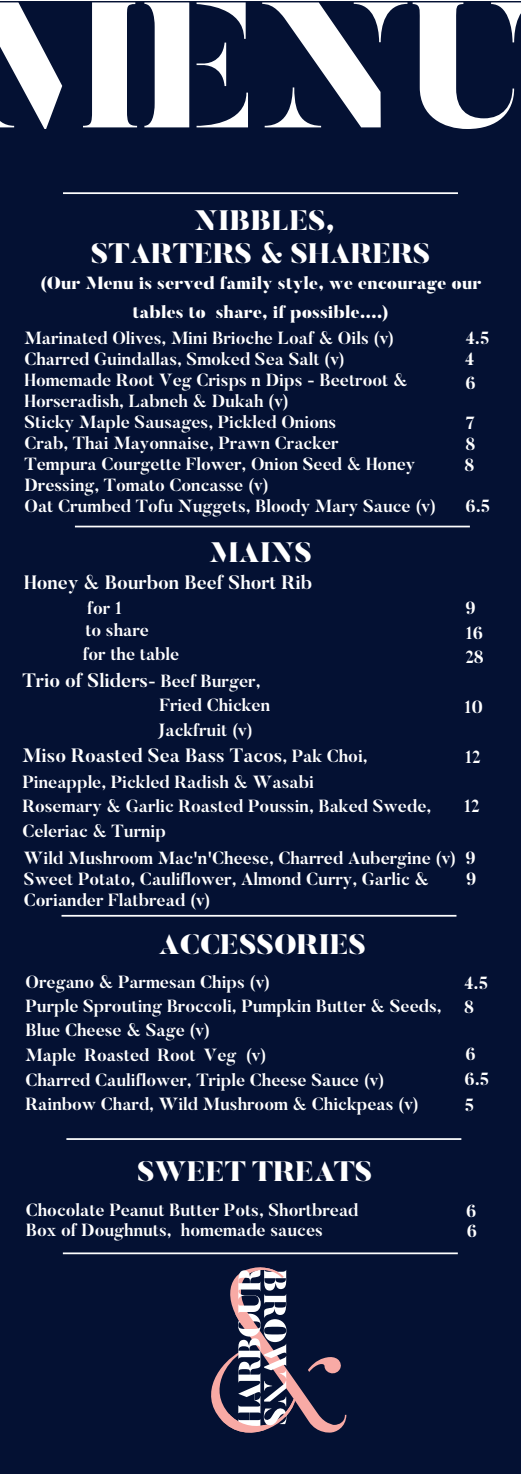
<style>
.page{position:relative;width:521px;height:1474px;background:#fff}
.page>*{position:absolute;margin:0;border:0;box-sizing:border-box;transform-origin:0 0}
.t1{font:900 177.45px "Butler Stencil";color:#fff}
.t2{font:900 28px/33.6px "Butler Stencil";color:#fff;text-align:center}
.t3{font:900 28px "Butler";color:#fff}
.t4{font:700 19.25px "Butler";color:#fff}
.t5{font:700 17.5px/21px "Butler";color:#fff}
.t6{font:900 17.5px/28.5px "Butler Stencil";color:#fff;text-align:center}
.s1{font-size:17.5px}
</style>
<div class="page">
<div style="left:0;top:1px;width:521px;height:1472px;background:#041133"></div>
<hr style="left:63px;top:192px;width:395px;height:2px;background:#fff">
<hr style="left:66px;top:1138px;width:395px;height:1px;background:#fff">
<svg style="left:211px;top:1267px;width:135px;height:165px"></svg>
<hr style="left:63px;top:1252px;width:395px;height:2px;background:#fff">
<hr style="left:75px;top:525px;width:395px;height:2px;background:#fff">
<hr style="left:62px;top:914px;width:394px;height:2px;background:#fff">
<p class="t1" style="left:-43px;top:-47px;width:585px">MENU</p>
<p class="t2" style="left:91px;top:204px;width:341px">NIBBLES,<br>STARTERS &amp; SHARERS</p>
<p class="t6" style="left:40px;top:269px;width:443px">(Our Menu is served family style, we encourage our tables to share, if possible....)</p>
<p class="t5" style="left:465px;top:328px;width:26px">4.5<br>4</p>
<p class="t5" style="left:465px;top:372px;width:12px">6</p>
<p class="t5" style="left:465px;top:412px;width:11px">7<br>8</p>
<p class="t5" style="left:24px;top:327px;width:413px">Marinated Olives, Mini Brioche Loaf &amp; Oils (v)<br>Charred Guindallas, Smoked Sea Salt (v)<br>Homemade Root Veg Crisps n Dips - Beetroot &amp; Horseradish, Labneh &amp; Dukah (v)<br>Sticky Maple Sausages, Pickled Onions<br>Crab, Thai Mayonnaise, Prawn Cracker<br>Tempura Courgette Flower, Onion Seed &amp; Honey Dressing, Tomato Concasse (v)<br>Oat Crumbed Tofu Nuggets, Bloody Mary Sauce (v)</p>
<p class="t5" style="left:464px;top:455px;width:11px">8</p>
<p class="t5" style="left:465px;top:495px;width:26px">6.5</p>
<p class="t2" style="left:210px;top:536px;width:104px">MAINS</p>
<p class="t4" style="left:24px;top:570px;width:290px">Honey &amp; Bourbon Beef Short Rib</p>
<p class="t5" style="left:87px;top:598px;width:37px">for 1</p>
<p class="t5" style="left:465px;top:595px;width:20px;line-height:24.8px">9<br>16<br>28</p>
<p class="t5" style="left:83px;top:617px;width:98px;line-height:24.2px">to share<br>for the table</p>
<p class="t4" style="left:22px;top:667px;width:239px">Trio of Sliders<span class="s1">- Beef Burger,</span></p>
<p class="t5" style="left:158px;top:693px;width:114px;line-height:24.5px">Fried Chicken<br>Jackfruit (v)</p>
<p class="t5" style="left:464px;top:696px;width:20px">10</p>
<p class="t4" style="left:22px;top:743px;width:347px">Miso Roasted Sea Bass Tacos<span class="s1">, Pak Choi,</span></p>
<p class="t5" style="left:22px;top:769px;width:410px;line-height:24.5px">Pineapple, Pickled Radish &amp; Wasabi<br>Rosemary &amp; Garlic Roasted Poussin, Baked Swede,<br>Celeriac &amp; Turnip</p>
<p class="t5" style="left:465px;top:747px;width:18px">12</p>
<p class="t5" style="left:464px;top:795px;width:18px">12</p>
<p class="t5" style="left:24px;top:848px;width:453px">Wild Mushroom Mac'n'Cheese, Charred Aubergine (v) 9<br>Sweet Potato, Cauliflower, Almond Curry, Garlic &amp;</p>
<p class="t5" style="left:466px;top:868px;width:12px">9</p>
<p class="t5" style="left:24px;top:889px;width:188px">Coriander Flatbread (v)</p>
<p class="t2" style="left:158px;top:928px;width:209px">ACCESSORIES</p>
<p class="t5" style="left:26px;top:969px;width:418px;line-height:24.5px">Oregano &amp; Parmesan Chips (v)<br>Purple Sprouting Broccoli, Pumpkin Butter &amp; Seeds, Blue Cheese &amp; Sage (v)<br>Maple Roasted Root Veg (v)<br>Charred Cauliflower, Triple Cheese Sauce (v)<br>Rainbow Chard, Wild Mushroom &amp; Chickpeas (v)</p>
<p class="t5" style="left:464px;top:971px;width:26px;line-height:23.6px">4.5<br>8</p>
<p class="t5" style="left:465px;top:1043px;width:12px">6</p>
<p class="t5" style="left:464px;top:1068px;width:26px">6.5</p>
<p class="t5" style="left:465px;top:1094px;width:11px">5</p>
<h2 class="t3" style="left:137px;top:1153px;width:237px">SWEET TREATS</h2>
<p class="t5" style="left:26px;top:1199px;width:334px">Chocolate Peanut Butter Pots, Shortbread</p>
<p class="t5" style="left:466px;top:1200px;width:12px">6</p>
<p class="t5" style="left:26px;top:1219px;width:299px">Box of Doughnuts, homemade sauces</p>
<p class="t5" style="left:467px;top:1220px;width:12px">6</p>
</div>
